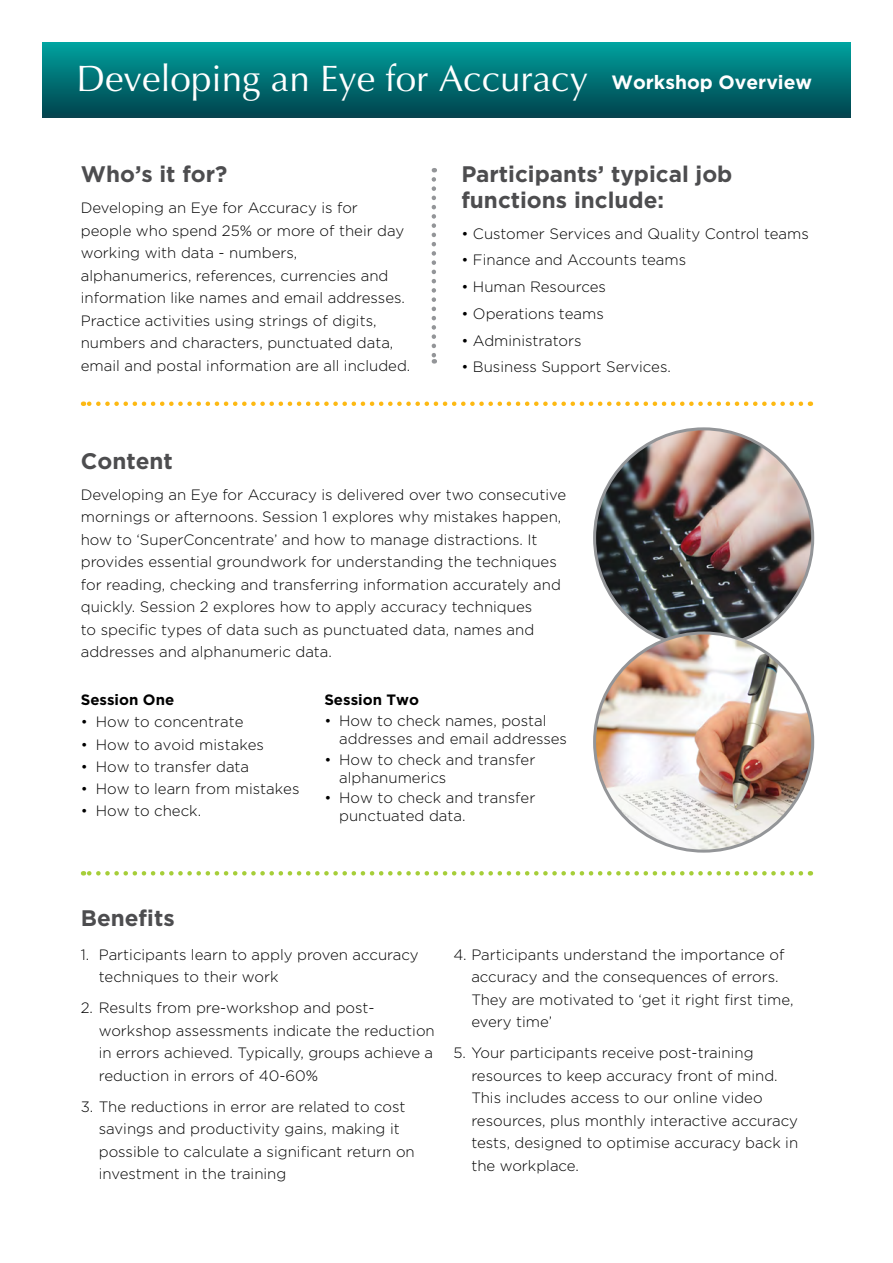
<style>
.page{position:relative;width:893px;height:1263px;background:#fff}
.page>*{position:absolute;margin:0;border:0;box-sizing:border-box;transform-origin:0 0}
.t1{font:36.75px "Optima";color:#fff}
.t2{font:700 22.5px/25.5px "Gotham";color:#4d4d4f}
.t3{font:300 15px/22.5px "Gotham";color:#000}
.t4{font:700 15px "Gotham";color:#000}
.s1{font-family:"Gotham";font-weight:700;font-size:19.2px}
</style>
<div class="page">
<svg style="left:83px;top:401px;width:718px;height:5px"></svg>
<svg style="left:432px;top:179px;width:4px;height:185px"></svg>
<svg style="left:83px;top:871px;width:718px;height:4px"></svg>
<div style="left:43px;top:43px;width:807px;height:75px;background:linear-gradient(to bottom,#00a19e,#01414b)"></div>
<img style="left:595px;top:430px;width:218px;height:215px">
<img style="left:595px;top:633px;width:218px;height:218px;border-radius:109px">
<h1 class="t1" style="left:77px;top:57px;width:737px">Developing an Eye for Accuracy <span class="s1">Workshop Overview</span></h1>
<h2 class="t2" style="left:81px;top:161px;width:148px">Who’s it for?</h2>
<p class="t3" style="left:81px;top:196px;width:331px">Developing an Eye for Accuracy is for people who spend 25% or more of their day working with data - numbers, alphanumerics, references, currencies and information like names and email addresses.<br>Practice activities using strings of digits, numbers and characters, punctuated data, email and postal information are all included.</p>
<h2 class="t2" style="left:461px;top:161px;width:273px">Participants’ typical job functions include:</h2>
<p class="t3" style="left:461px;top:222px;width:349px">• Customer Services and Quality Control teams</p>
<p class="t3" style="left:461px;top:248px;width:226px">• Finance and Accounts teams</p>
<p class="t3" style="left:461px;top:275px;width:146px">• Human Resources</p>
<p class="t3" style="left:461px;top:302px;width:144px">• Operations teams</p>
<p class="t3" style="left:461px;top:329px;width:122px">• Administrators</p>
<p class="t3" style="left:461px;top:355px;width:211px">• Business Support Services.</p>
<h2 class="t2" style="left:81px;top:448px;width:94px">Content</h2>
<p class="t3" style="left:81px;top:483px;width:487px">Developing an Eye for Accuracy is delivered over two consecutive mornings or afternoons. Session 1 explores why mistakes happen, how to ‘SuperConcentrate’ and how to manage distractions. It provides essential groundwork for understanding the techniques for reading, checking and transferring information accurately and quickly. Session 2 explores how to apply accuracy techniques<br>to specific types of data such as punctuated data, names and addresses and alphanumeric data.</p>
<p class="t4" style="left:324px;top:690px;width:96px">Session Two</p>
<p class="t3" style="left:339px;top:711px;width:229px;line-height:18px;text-indent:-15px">• How to check names, postal addresses and email addresses</p>
<p class="t3" style="left:339px;top:750px;width:198px;line-height:18px;text-indent:-15px">• How to check and transfer alphanumerics</p>
<p class="t3" style="left:339px;top:789px;width:198px;line-height:18px;text-indent:-15px">• How to check and transfer punctuated data.</p>
<p class="t4" style="left:81px;top:690px;width:95px">Session One</p>
<p class="t3" style="left:81px;top:710px;width:164px">• How to concentrate</p>
<p class="t3" style="left:81px;top:733px;width:185px">• How to avoid mistakes</p>
<p class="t3" style="left:81px;top:755px;width:170px">• How to transfer data</p>
<p class="t3" style="left:81px;top:777px;width:220px">• How to learn from mistakes</p>
<p class="t3" style="left:81px;top:799px;width:122px">• How to check.</p>
<h2 class="t2" style="left:81px;top:905px;width:95px">Benefits</h2>
<p class="t3" style="left:99px;top:943px;width:321px;text-indent:-18px">1. Participants learn to apply proven accuracy techniques to their work</p>
<p class="t3" style="left:99px;top:996px;width:337px;text-indent:-18px">2. Results from pre-workshop and post&shy;workshop assessments indicate the reduction in errors achieved. Typically, groups achieve a reduction in errors of 40-60%</p>
<p class="t3" style="left:99px;top:1095px;width:317px;text-indent:-18px">3. The reductions in error are related to cost savings and productivity gains, making it possible to calculate a significant return on investment in the training</p>
<p class="t3" style="left:471px;top:943px;width:324px;text-indent:-18px">4. Participants understand the importance of accuracy and the consequences of errors.<br>They are motivated to ‘get it right first time, every time’</p>
<p class="t3" style="left:471px;top:1041px;width:328px;text-indent:-18px">5. Your participants receive post-training resources to keep accuracy front of mind.<br>This includes access to our online video resources, plus monthly interactive accuracy tests, designed to optimise accuracy back in the workplace.</p>
</div>
